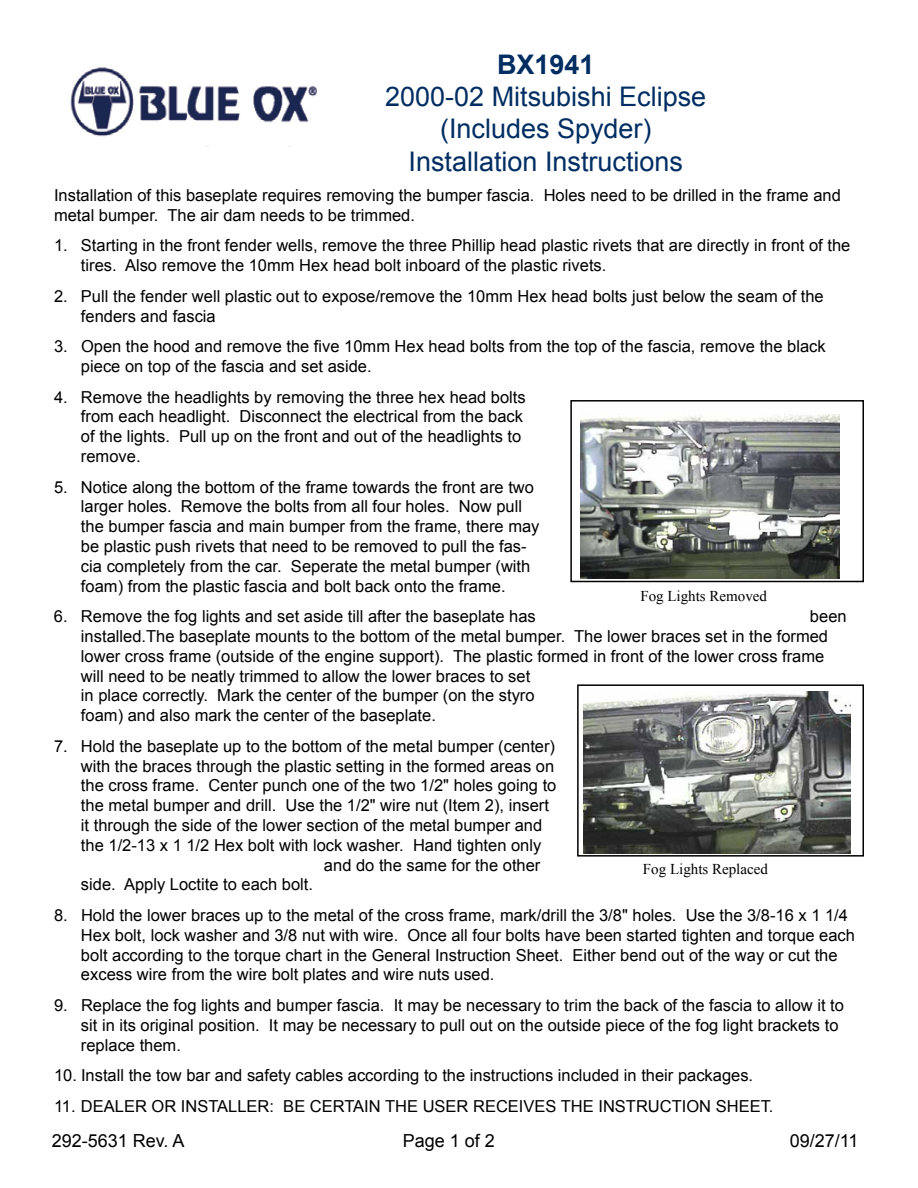
<style>
.page{position:relative;width:918px;height:1188px;background:#fff}
.page>*{position:absolute;margin:0;border:0;box-sizing:border-box;transform-origin:0 0}
.t1{font:27px/32.4px "Arial";color:#002d62;text-align:center}
.t2{font:700 27px "Arial";color:#002d62}
.t3{font:18px "Arial";color:#000}
.t4{font:16.5px/19.8px "Arial";color:#000}
.t5{font:15px "Times New Roman";color:#000}
</style>
<div class="page">
<img style="left:580px;top:414px;width:259px;height:165px">
<img style="left:584px;top:691px;width:266px;height:162px">
<div style="left:570px;top:400px;width:294px;height:182px;border:2px solid #000"></div>
<div style="left:577px;top:684px;width:287px;height:173px;border:2px solid #000"></div>
<img style="left:70px;top:67px;width:247px;height:80px">
<h1 class="t2" style="left:497px;top:46px;width:99px">BX1941</h1>
<h1 class="t1" style="left:385px;top:81px;width:323px">2000-02 Mitsubishi Eclipse (Includes Spyder)<br>Installation Instructions</h1>
<p class="t4" style="left:54px;top:185px;width:788px">Installation of this baseplate requires removing the bumper fascia. Holes need to be drilled in the frame and metal bumper. The air dam needs to be trimmed.</p>
<p class="t4" style="left:81px;top:236px;width:771px;text-indent:-27px">1. Starting in the front fender wells, remove the three Phillip head plastic rivets that are directly in front of the tires. Also remove the 10mm Hex head bolt inboard of the plastic rivets.</p>
<p class="t4" style="left:81px;top:286px;width:744px;text-indent:-27px">2. Pull the fender well plastic out to expose/remove the 10mm Hex head bolts just below the seam of the fenders and fascia</p>
<p class="t4" style="left:81px;top:337px;width:746px;text-indent:-27px">3. Open the hood and remove the five 10mm Hex head bolts from the top of the fascia, remove the black piece on top of the fascia and set aside.</p>
<p class="t4" style="left:81px;top:387px;width:446px;text-indent:-27px">4. Remove the headlights by removing the three hex head bolts from each headlight. Disconnect the electrical from the back of the lights. Pull up on the front and out of the headlights to remove.</p>
<p class="t4" style="left:81px;top:477px;width:460px;text-indent:-27px">5. Notice along the bottom of the frame towards the front are two larger holes. Remove the bolts from all four holes. Now pull the bumper fascia and main bumper from the frame, there may be plastic push rivets that need to be removed to pull the fas&shy;cia completely from the car. Seperate the metal bumper (with foam) from the plastic fascia and bolt back onto the frame.</p>
<p class="t4" style="left:54px;top:607px;width:483px">6. Remove the fog lights and set aside till after the baseplate has</p>
<p class="t5" style="left:640px;top:586px;width:128px">Fog Lights Removed</p>
<p class="t4" style="left:81px;top:607px;width:767px;text-indent:729px">been installed.The baseplate mounts to the bottom of the metal bumper. The lower braces set in the formed lower cross frame (outside of the engine support). The plastic formed in front of the lower cross frame will need to be neatly trimmed to allow the lower braces to set<br>in place correctly. Mark the center of the bumper (on the styro<br>foam) and also mark the center of the baseplate.</p>
<p class="t4" style="left:54px;top:736px;width:503px">7. Hold the baseplate up to the bottom of the metal bumper (center)</p>
<p class="t4" style="left:81px;top:756px;width:475px">with the braces through the plastic setting in the formed areas on</p>
<p class="t4" style="left:81px;top:776px;width:477px">the cross frame. Center punch one of the two 1/2" holes going to</p>
<p class="t4" style="left:81px;top:796px;width:470px">the metal bumper and drill. Use the 1/2" wire nut (Item 2), insert</p>
<p class="t4" style="left:81px;top:816px;width:463px">it through the side of the lower section of the metal bumper and</p>
<p class="t4" style="left:81px;top:835px;width:462px">the 1/2-13 x 1 1/2 Hex bolt with lock washer. Hand tighten only</p>
<p class="t4" style="left:324px;top:855px;width:218px">and do the same for the other</p>
<p class="t4" style="left:81px;top:875px;width:234px">side. Apply Loctite to each bolt.</p>
<p class="t4" style="left:81px;top:906px;width:776px;text-indent:-27px">8. Hold the lower braces up to the metal of the cross frame, mark/drill the 3/8" holes. Use the 3/8-16 x 1 1/4<br>Hex bolt, lock washer and 3/8 nut with wire. Once all four bolts have been started tighten and torque each bolt according to the torque chart in the General Instruction Sheet. Either bend out of the way or cut the excess wire from the wire bolt plates and wire nuts used.</p>
<p class="t4" style="left:81px;top:996px;width:765px;text-indent:-27px">9. Replace the fog lights and bumper fascia. It may be necessary to trim the back of the fascia to allow it to sit in its original position. It may be necessary to pull out on the outside piece of the fog light brackets to replace them.</p>
<p class="t4" style="left:54px;top:1066px;width:701px">10. Install the tow bar and safety cables according to the instructions included in their packages.</p>
<p class="t4" style="left:54px;top:1096px;width:721px">11. DEALER OR INSTALLER: BE CERTAIN THE USER RECEIVES THE INSTRUCTION SHEET.</p>
<p class="t5" style="left:643px;top:859px;width:126px">Fog Lights Replaced</p>
<p class="t3" style="left:52px;top:1129px;width:134px">292-5631 Rev. A</p>
<p class="t3" style="left:403px;top:1129px;width:94px">Page 1 of 2</p>
<p class="t3" style="left:790px;top:1129px;width:70px">09/27/11</p>
</div>
